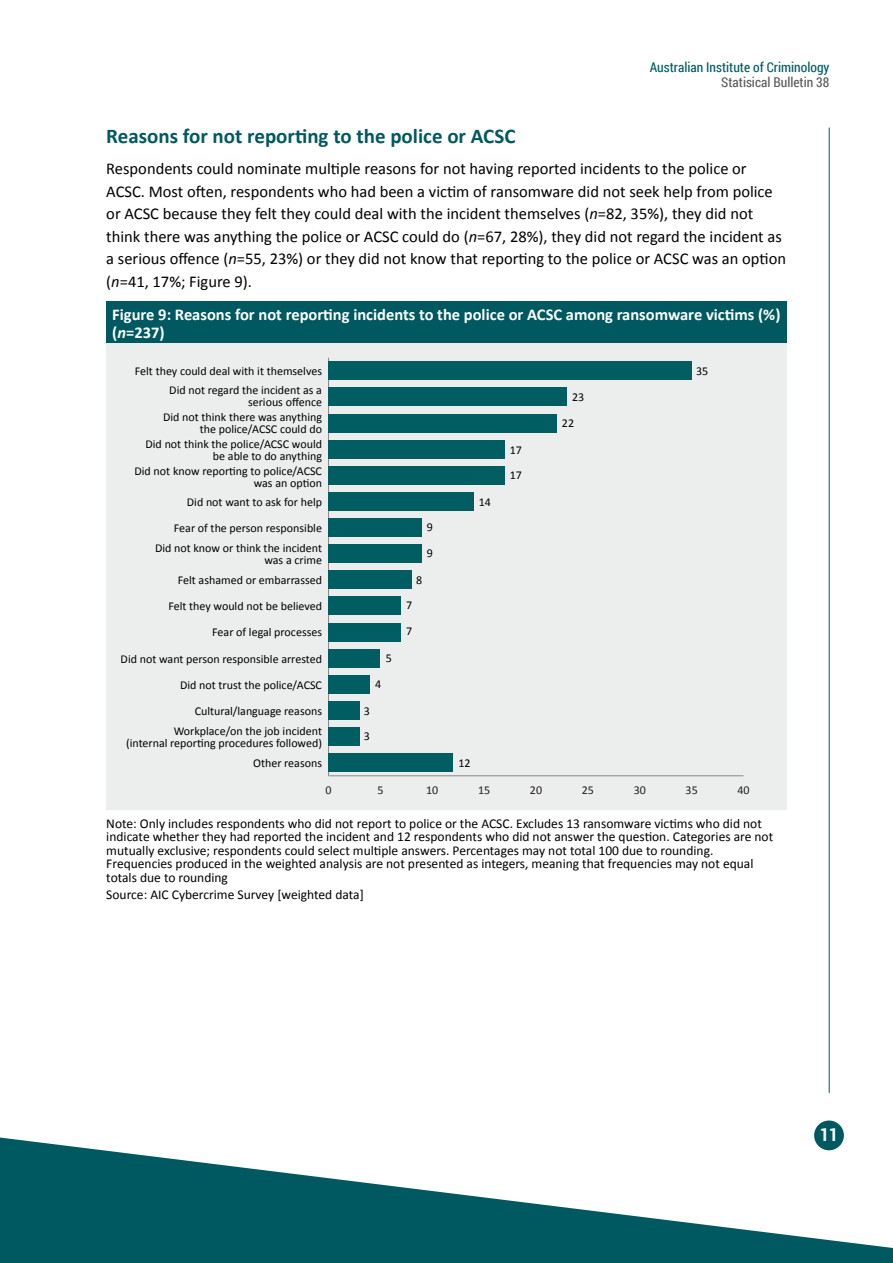
<style>
.page{position:relative;width:893px;height:1263px;background:#fff}
.page>*{position:absolute;margin:0;border:0;box-sizing:border-box;transform-origin:0 0}
.t1{font:700 21px "Calibri";color:#005960}
.t2{font:700 18px "Roboto Condensed";color:#fff}
.body{font:16.5px/22.5px "Calibri";color:#000}
.Figure_H1{font:700 16.5px/18px "Calibri";color:#fff}
.Table_notes{font:13.5px/13.5px "Calibri";color:#000}
.t3{font:13.5px "Roboto Condensed";color:#005960}
.t4{font:13.5px "Roboto Condensed";color:#57585a}
.t5{font:12px/12px "Calibri";color:#000;text-align:right}
.t6{font:12px "Calibri";color:#231e20}
.s1{font-style:italic}
</style>
<div class="page">
<hr style="left:829px;top:128px;width:1px;height:965px;background:#005960">
<div style="left:814px;top:1120px;width:30px;height:30px;background:#005960;border-radius:50%"></div>
<svg style="left:0;top:1137px;width:893px;height:126px;fill:#005960"></svg>
<div style="left:106px;top:301px;width:681px;height:43px;background:#005960"></div>
<div style="left:106px;top:344px;width:681px;height:467px;background:#eceeee"></div>
<hr style="left:106px;top:810px;width:681px;height:2px;background:#fff">
<hr style="left:329px;top:775px;width:415px;height:1px;background:#8c8887">
<hr style="left:328px;top:358px;width:1px;height:418px;background:#8c8887">
<div style="left:329px;top:362px;width:363px;height:18px;background:#005e62"></div>
<div style="left:329px;top:388px;width:238px;height:18px;background:#005e62"></div>
<div style="left:329px;top:414px;width:228px;height:18px;background:#005e62"></div>
<div style="left:329px;top:440px;width:176px;height:18px;background:#005e62"></div>
<div style="left:329px;top:466px;width:176px;height:18px;background:#005e62"></div>
<div style="left:329px;top:492px;width:145px;height:19px;background:#005e62"></div>
<div style="left:329px;top:518px;width:93px;height:19px;background:#005e62"></div>
<div style="left:329px;top:545px;width:93px;height:18px;background:#005e62"></div>
<div style="left:329px;top:571px;width:83px;height:18px;background:#005e62"></div>
<div style="left:329px;top:597px;width:72px;height:18px;background:#005e62"></div>
<div style="left:329px;top:623px;width:72px;height:18px;background:#005e62"></div>
<div style="left:329px;top:649px;width:51px;height:18px;background:#005e62"></div>
<div style="left:329px;top:675px;width:41px;height:18px;background:#005e62"></div>
<div style="left:329px;top:701px;width:31px;height:19px;background:#005e62"></div>
<div style="left:329px;top:727px;width:31px;height:19px;background:#005e62"></div>
<div style="left:329px;top:754px;width:124px;height:18px;background:#005e62"></div>
<p class="t3" style="left:650px;top:58px;width:181px">Australian Institute of Criminology</p>
<p class="t4" style="left:721px;top:73px;width:110px">Statisical Bulletin 38</p>
<h2 class="t1" style="left:106px;top:123px;width:411px">Reasons for not reporting to the police or ACSC</h2>
<p class="body" style="left:106px;top:158px;width:681px">Respondents could nominate multiple reasons for not having reported incidents to the police or ACSC. Most often, respondents who had been a victim of ransomware did not seek help from police or ACSC because they felt they could deal with the incident themselves (<span class="s1">n</span>=82, 35%), they did not think there was anything the police or ACSC could do (<span class="s1">n</span>=67, 28%), they did not regard the incident as a serious offence (<span class="s1">n</span>=55, 23%) or they did not know that reporting to the police or ACSC was an option (<span class="s1">n</span>=41, 17%; Figure 9).</p>
<p class="Figure_H1" style="left:112px;top:305px;width:670px">Figure 9: Reasons for not reporting incidents to the police or ACSC among ransomware victims (%) (<span class="s1">n</span>=237)</p>
<p class="t5" style="left:696px;top:365px;width:14px">35</p>
<p class="t5" style="left:562px;top:385px;width:24px;line-height:25.7px;text-align:left;text-indent:10px">23<br>22</p>
<p class="t5" style="left:510px;top:437px;width:14px;line-height:25.7px;text-align:left">17<br>17</p>
<p class="t5" style="left:479px;top:496px;width:14px">14</p>
<p class="t5" style="left:427px;top:514px;width:8px;line-height:26.1px;text-align:left">9<br>9</p>
<p class="t5" style="left:416px;top:574px;width:8px">8</p>
<p class="t5" style="left:406px;top:592px;width:8px;line-height:26.1px;text-align:left">7<br>7</p>
<p class="t5" style="left:386px;top:652px;width:8px">5</p>
<p class="t5" style="left:375px;top:678px;width:8px">4</p>
<p class="t5" style="left:364px;top:698px;width:8px;line-height:25px;text-align:left">3<br>3</p>
<p class="t5" style="left:458px;top:757px;width:14px">12</p>
<p class="t6" style="left:325px;top:782px;width:8px">0</p>
<p class="t6" style="left:377px;top:782px;width:8px">5</p>
<p class="t6" style="left:426px;top:782px;width:14px">10</p>
<p class="t6" style="left:478px;top:782px;width:14px">15</p>
<p class="t6" style="left:530px;top:782px;width:14px">20</p>
<p class="t6" style="left:582px;top:782px;width:14px">25</p>
<p class="t6" style="left:634px;top:782px;width:14px">30</p>
<p class="t6" style="left:686px;top:782px;width:14px">35</p>
<p class="t6" style="left:737px;top:782px;width:14px">40</p>
<p class="t5" style="left:135px;top:365px;width:189px">Felt they could deal with it themselves</p>
<p class="t5" style="left:169px;top:384px;width:154px">Did not regard the incident as a serious offence</p>
<p class="t5" style="left:163px;top:411px;width:161px">Did not think there was anything the police/ACSC could do</p>
<p class="t5" style="left:146px;top:438px;width:178px">Did not think the police/ACSC would be able to do anything</p>
<p class="t5" style="left:135px;top:465px;width:189px">Did not know reporting to police/ACSC was an option</p>
<p class="t5" style="left:187px;top:496px;width:137px">Did not want to ask for help</p>
<p class="t5" style="left:174px;top:522px;width:150px">Fear of the person responsible</p>
<p class="t5" style="left:155px;top:542px;width:169px">Did not know or think the incident was a crime</p>
<p class="t5" style="left:178px;top:574px;width:146px">Felt ashamed or embarrassed</p>
<p class="t5" style="left:168px;top:600px;width:155px">Felt they would not be believed</p>
<p class="t5" style="left:212px;top:626px;width:111px">Fear of legal processes</p>
<p class="t5" style="left:121px;top:653px;width:203px">Did not want person responsible arrested</p>
<p class="t5" style="left:180px;top:679px;width:143px">Did not trust the police/ACSC</p>
<p class="t5" style="left:195px;top:705px;width:129px">Cultural/language reasons</p>
<p class="t5" style="left:126px;top:725px;width:197px">Workplace/on the job incident<br>(internal reporting procedures followed)</p>
<p class="t5" style="left:253px;top:757px;width:70px">Other reasons</p>
<p class="Table_notes" style="left:106px;top:816px;width:668px">Note: Only includes respondents who did not report to police or the ACSC. Excludes 13 ransomware victims who did not indicate whether they had reported the incident and 12 respondents who did not answer the question. Categories are not mutually exclusive; respondents could select multiple answers. Percentages may not total 100 due to rounding.<br>Frequencies produced in the weighted analysis are not presented as integers, meaning that frequencies may not equal totals due to rounding</p>
<p class="Table_notes" style="left:106px;top:888px;width:259px">Source: AIC Cybercrime Survey [weighted data]</p>
<h2 class="t2" style="left:820px;top:1122px;width:19px">11</h2>
</div>
